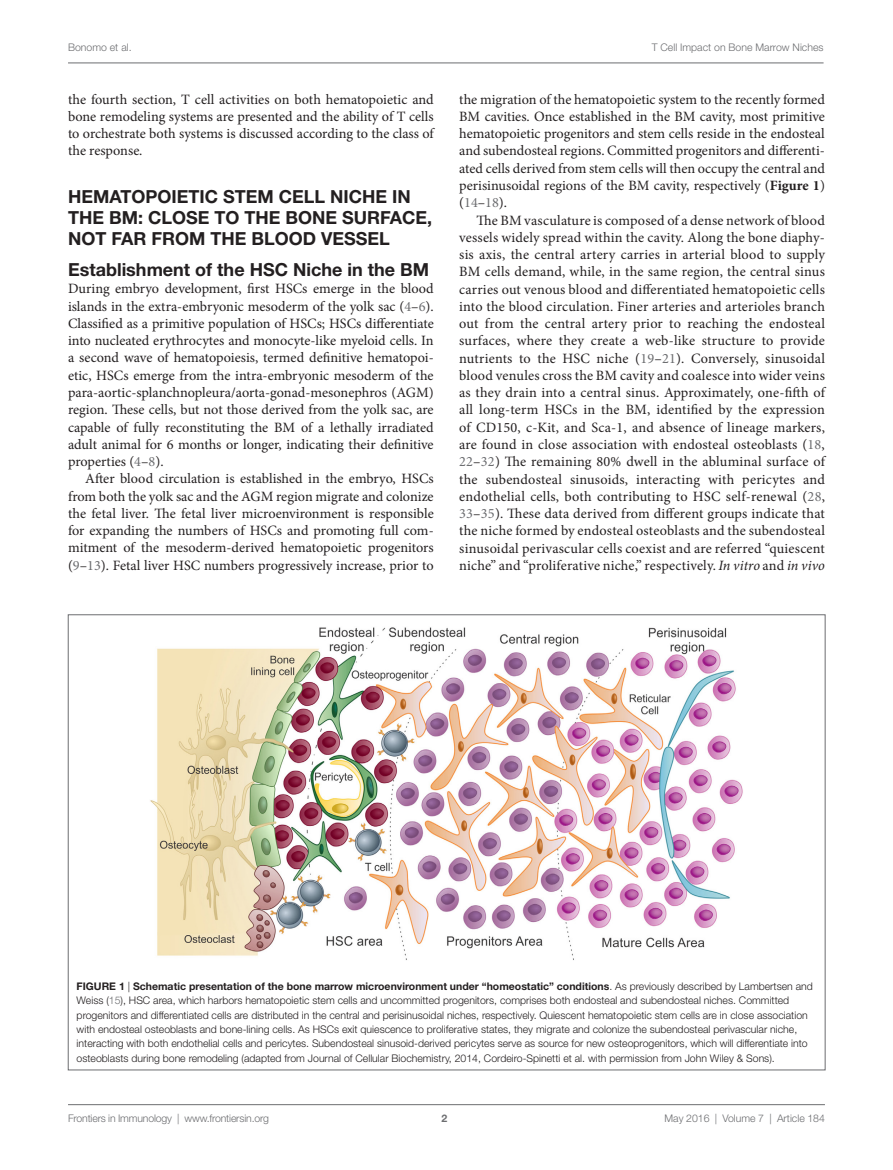
<style>
.page{position:relative;width:893px;height:1170px;background:#fff}
.page>*{position:absolute;margin:0;border:0;box-sizing:border-box;transform-origin:0 0}
.t1{font:700 18px/31.5px "Helvetica Neue LT Std";color:#231f20}
.t2{font:14.25px/17.2px "Minion Pro";color:#231f20;text-align:justify}
.t3{font:300 10.5px/14.2px "Helvetica Neue LT Std";color:#231f20}
.t4{font:300 10.5px "Helvetica Neue LT Std";color:#6c6d70}
.t5{font:700 10.5px "Helvetica Neue LT Std";color:#6c6d70}
.s1{color:#6c6d70}
.s2{font-weight:700}
.s3{font-style:italic}
</style>
<div class="page">
<img style="left:150px;top:627px;width:593px;height:333px">
<hr style="left:68px;top:63px;width:756px;height:1px;background:#6c6d70">
<hr style="left:68px;top:1104px;width:757px;height:1px;background:#6c6d70">
<p class="t4" style="left:68px;top:41px;width:65px">Bonomo et al.</p>
<p class="t4" style="left:652px;top:41px;width:173px">T Cell Impact on Bone Marrow Niches</p>
<p class="t2" style="left:68px;top:90px;width:367px">the fourth section, T cell activities on both hematopoietic and bone remodeling systems are presented and the ability of T cells to orchestrate both systems is discussed according to the class of the response.</p>
<p class="t1" style="left:68px;top:180px;width:53px">HEMATOPOIETI</p>
<p class="t1" style="left:205px;top:180px;width:31px">C STE</p>
<p class="t1" style="left:257px;top:180px;width:144px">M CELL NICHE IN</p>
<p class="t1" style="left:68px;top:201px;width:118px">THE BM: CLOSE</p>
<p class="t1" style="left:214px;top:201px;width:98px">TO THE BONE</p>
<p class="t1" style="left:342px;top:201px;width:92px">SURFACE,</p>
<p class="t1" style="left:68px;top:222px;width:14px">NOT</p>
<p class="t1" style="left:111px;top:222px;width:178px">FAR FROM THE BLOOD</p>
<p class="t1" style="left:321px;top:222px;width:24px">VESSE</p>
<p class="t1" style="left:68px;top:222px;width:362px;text-indent:311px">L<br>Establishment of the HSC Niche in the BM</p>
<p class="t2" style="left:68px;top:280px;width:367px">During embryo development, first HSCs emerge in the blood islands in the extra-embryonic mesoderm of the yolk sac (<span class="s1">4</span>–<span class="s1">6</span>).<br>Classified as a primitive population of HSCs; HSCs differentiate into nucleated erythrocytes and monocyte-like myeloid cells. In a second wave of hematopoiesis, termed definitive hematopoi&shy;etic, HSCs emerge from the intra-embryonic mesoderm of the para-aortic-splanchnopleura/aorta-gonad-mesonephros (AGM) region. These cells, but not those derived from the yolk sac, are capable of fully reconstituting the BM of a lethally irradiated adult animal for 6 months or longer, indicating their definitive properties (<span class="s1">4</span>–<span class="s1">8</span>).</p>
<p class="t2" style="left:68px;top:470px;width:367px;text-indent:17px">After blood circulation is established in the embryo, HSCs from both the yolk sac and the AGM region migrate and colonize the fetal liver. The fetal liver microenvironment is responsible for expanding the numbers of HSCs and promoting full com&shy;mitment of the mesoderm-derived hematopoietic progenitors (<span class="s1">9</span>–<span class="s1">13</span>). Fetal liver HSC numbers progressively increase, prior to</p>
<p class="t2" style="left:459px;top:91px;width:367px">the migration of the hematopoietic system to the recently formed BM cavities. Once established in the BM cavity, most primitive hematopoietic progenitors and stem cells reside in the endosteal and subendosteal regions. Committed progenitors and differenti&shy;ated cells derived from stem cells will then occupy the central and perisinusoidal regions of the BM cavity, respectively (<span class="s2">Figure 1</span>) (<span class="s1">14</span>–<span class="s1">18</span>).</p>
<p class="t2" style="left:459px;top:211px;width:367px;text-indent:17px">The BM vasculature is composed of a dense network of blood vessels widely spread within the cavity. Along the bone diaphy&shy;sis axis, the central artery carries in arterial blood to supply BM cells demand, while, in the same region, the central sinus carries out venous blood and differentiated hematopoietic cells into the blood circulation. Finer arteries and arterioles branch out from the central artery prior to reaching the endosteal surfaces, where they create a web-like structure to provide nutrients to the HSC niche (<span class="s1">19</span>–<span class="s1">21</span>). Conversely, sinusoidal blood venules cross the BM cavity and coalesce into wider veins as they drain into a central sinus. Approximately, one-fifth of all long-term HSCs in the BM, identified by the expression of CD150, c-Kit, and Sca-1, and absence of lineage markers, are found in close association with endosteal osteoblasts (<span class="s1">18</span>, <span class="s1">22</span>–<span class="s1">32</span>) The remaining 80% dwell in the abluminal surface of the subendosteal sinusoids, interacting with pericytes and endothelial cells, both contributing to HSC self-renewal (<span class="s1">28</span>, <span class="s1">33</span>–<span class="s1">35</span>). These data derived from different groups indicate that the niche formed by endosteal osteoblasts and the subendosteal sinusoidal perivascular cells coexist and are referred “quiescent niche” and “proliferative niche,” respectively. <span class="s3">In vitro</span> and <span class="s3">in vivo</span></p>
<p class="t3" style="left:77px;top:979px;width:738px"><span class="s2">FIGURE 1</span> | <span class="s2">Schematic presentation of the bone marrow microenvironment under “homeostatic” conditions</span>. As previously described by Lambertsen and Weiss (<span class="s1">15</span>), HSC area, which harbors hematopoietic stem cells and uncommitted progenitors, comprises both endosteal and subendosteal niches. Committed progenitors and differentiated cells are distributed in the central and perisinusoidal niches, respectively. Quiescent hematopoietic stem cells are in close association with endosteal osteoblasts and bone-lining cells. As HSCs exit quiescence to proliferative states, they migrate and colonize the subendosteal perivascular niche, interacting with both endothelial cells and pericytes. Subendosteal sinusoid-derived pericytes serve as source for new osteoprogenitors, which will differentiate into osteoblasts during bone remodeling (adapted from Journal of Cellular Biochemistry, 2014, Cordeiro-Spinetti et al. with permission from John Wiley &amp; Sons).</p>
<p class="t4" style="left:68px;top:1111px;width:203px">Frontiers in Immunology | www.frontiersin.org</p>
<p class="t4" style="left:665px;top:1111px;width:162px">May 2016 | Volume 7 | Article 184</p>
<p class="t5" style="left:441px;top:1111px;width:7px">2</p>
</div>
